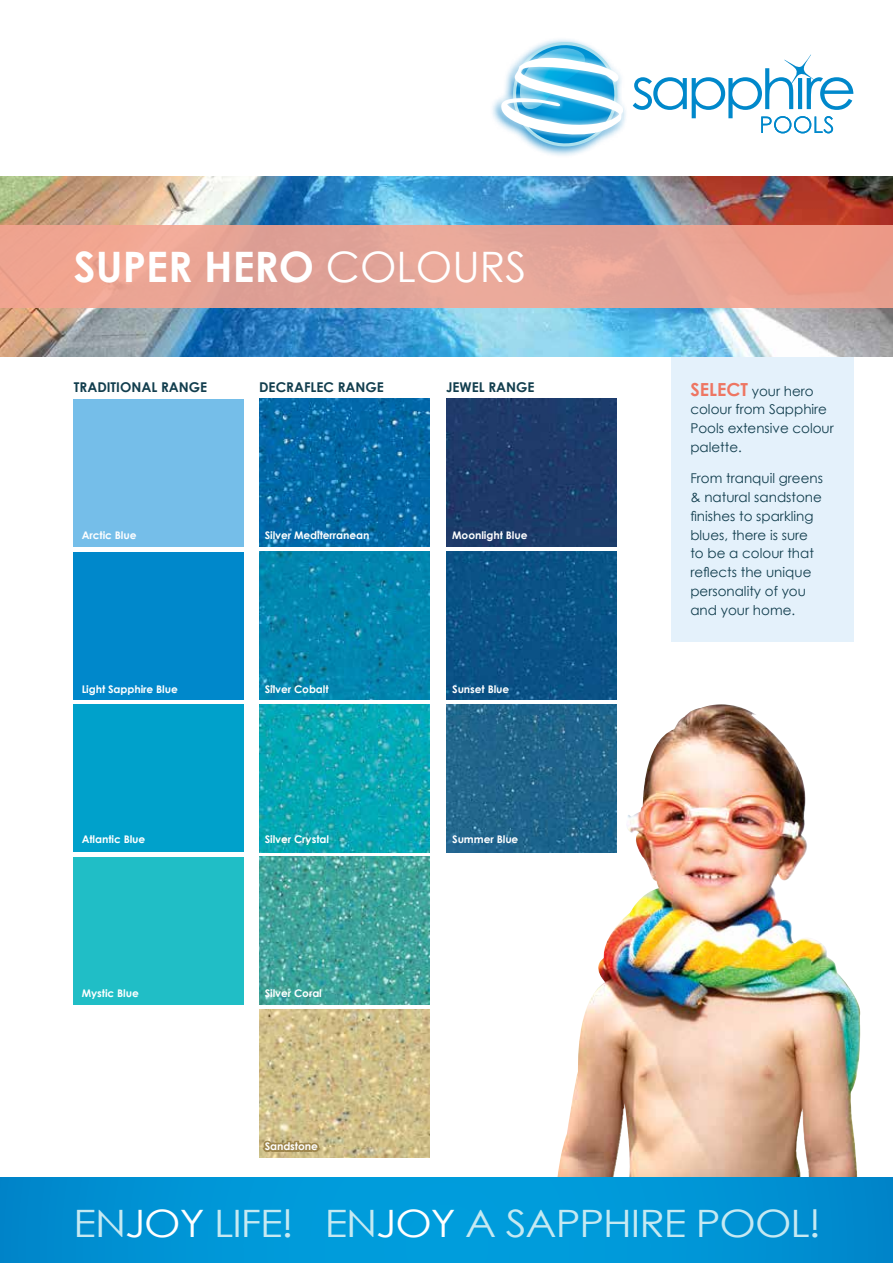
<style>
.page{position:relative;width:893px;height:1263px;background:#fff}
.page>*{position:absolute;margin:0;border:0;box-sizing:border-box;transform-origin:0 0}
.t1{font:700 42px "Century Gothic";color:#fff}
.t2{font:37.8px "Century Gothic";letter-spacing:-.025em;color:#c5e9f2;scale:1.11 1}
.t3{font:13.5px/18.8px "Century Gothic";color:#123e4e}
.t4{font:700 13.5px "Century Gothic";color:#123e4e}
.t5{font:700 10.5px "Century Gothic";color:#fff}
.s1{font-weight:400}
.s2{font-weight:700;font-size:18px;color:#ee7663}
.s3{color:#fff}
</style>
<div class="page">
<div style="left:671px;top:337px;width:182px;height:305px;background:#e4f1fb"></div>
<div style="left:74px;top:399px;width:170px;height:148px;background:#75bee9"></div>
<div style="left:74px;top:704px;width:170px;height:148px;background:#00a1cb"></div>
<div style="left:74px;top:857px;width:170px;height:148px;background:#20bec6"></div>
<img style="left:259px;top:552px;width:170px;height:148px">
<img style="left:259px;top:399px;width:170px;height:148px">
<img style="left:259px;top:704px;width:170px;height:148px">
<img style="left:259px;top:857px;width:170px;height:148px">
<img style="left:259px;top:1010px;width:170px;height:147px">
<img style="left:446px;top:399px;width:170px;height:148px">
<img style="left:446px;top:552px;width:170px;height:148px">
<img style="left:446px;top:704px;width:108px;height:148px">
<div style="left:74px;top:552px;width:170px;height:148px;background:#0088cb"></div>
<svg style="left:260px;top:1138px;width:62px;height:17px"></svg>
<svg style="left:633px;top:55px;width:220px;height:78px"></svg>
<div style="left:488px;top:37px;width:140px;height:121px;background:#007dc3;opacity:.75"></div>
<svg style="left:493px;top:37px;width:130px;height:116px"></svg>
<img style="left:554px;top:704px;width:308px;height:474px">
<svg style="left:0;top:1178px;width:893px;height:85px;background:#0094d5"></svg>
<img style="left:0;top:176px;width:893px;height:181px">
<div style="left:0;top:225px;width:893px;height:83px;background:linear-gradient(to right,#e9a697,#e7a092)"></div>
<h1 class="t1" style="left:74px;top:240px;width:454px">super HERO <span class="s1">COLOURS</span></h1>
<p class="t4" style="left:74px;top:379px;width:133px">Traditional Range</p>
<p class="t4" style="left:259px;top:379px;width:10px">Dec</p>
<p class="t4" style="left:286px;top:379px;width:33px">raflec</p>
<p class="t4" style="left:338px;top:379px;width:46px">Range</p>
<p class="t4" style="left:446px;top:379px;width:88px">Jewel Range</p>
<p class="t5" style="left:82px;top:528px;width:57px">Arctic Blue</p>
<p class="t5" style="left:265px;top:528px;width:107px">Silver Mediterranean</p>
<p class="t5" style="left:452px;top:528px;width:77px">Moonlight Blue</p>
<p class="t5" style="left:82px;top:682px;width:98px">Light Sapphire Blue</p>
<p class="t5" style="left:265px;top:682px;width:65px">Silver Cobalt</p>
<p class="t5" style="left:452px;top:682px;width:59px">Sunset Blue</p>
<p class="t5" style="left:82px;top:833px;width:65px">Atlantic Blue</p>
<p class="t5" style="left:265px;top:833px;width:66px">Silver Crystal</p>
<p class="t5" style="left:452px;top:833px;width:68px">Summer Blue</p>
<p class="t5" style="left:82px;top:987px;width:59px">Mystic Blue</p>
<p class="t5" style="left:265px;top:987px;width:59px">Silver Coral</p>
<p class="t5" style="left:265px;top:1140px;width:55px">Sandstone</p>
<p class="t3" style="left:690px;top:381px;width:145px"><span class="s2">SELECT</span> your hero colour from Sapphire<br>Pools extensive colour palette.</p>
<p class="t3" style="left:690px;top:469px;width:134px">From tranquil greens &amp; natural sandstone finishes to sparkling blues, there is sure to be a colour that reflects the unique personality of you and your home.</p>
<h2 class="t2" style="left:74px;top:1200px;width:675px">EN<span class="s3">JOY</span> LIFE! EN<span class="s3">JOY</span> A SAPPHIRE POOL!</h2>
</div>
